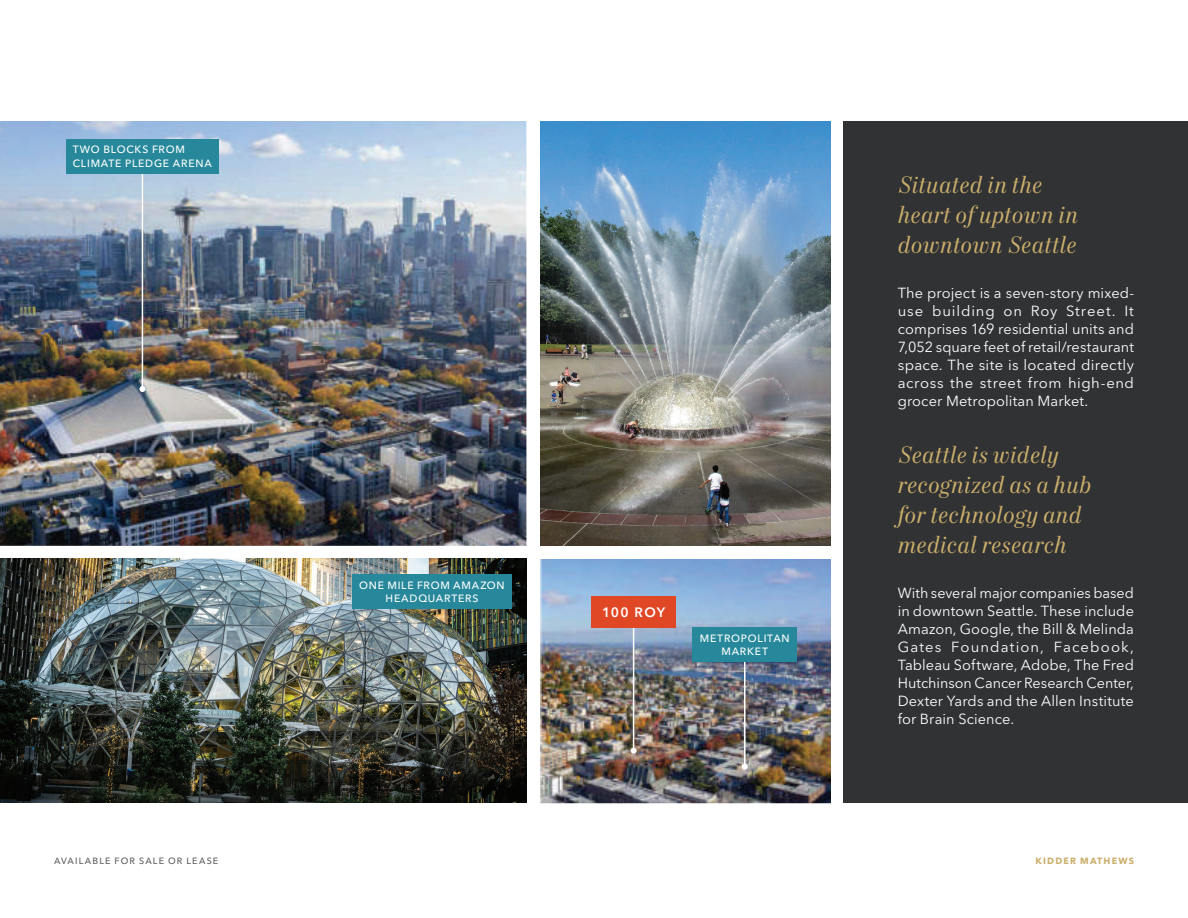
<style>
.page{position:relative;width:1188px;height:918px;background:#fff}
.page>*{position:absolute;margin:0;border:0;box-sizing:border-box;transform-origin:0 0}
.t1{font:italic 24px/30px "Mort Modern 08";letter-spacing:.01em;color:#cbae6b}
.t2{font:14.55px/18px "Avenir Next LT Pro";letter-spacing:.01em;color:#fff;text-align:justify}
.t3{font:600 13.5px "Avenir Next LT Pro";letter-spacing:.08em;color:#fff}
.t4{font:500 10.5px/13.5px "Avenir Next LT Pro";letter-spacing:.075em;color:#fff;text-align:center}
.t5{font:500 9px "Avenir Next LT Pro";letter-spacing:.13em;color:#5e5d5d}
.t6{font:700 9px "Avenir Next LT Pro";letter-spacing:.13em;color:#cbae6b}
</style>
<div class="page">
<div style="left:844px;top:122px;width:344px;height:681px;background:#313234"></div>
<img style="left:0;top:122px;width:526px;height:423px">
<img style="left:0;top:559px;width:526px;height:244px">
<img style="left:540px;top:122px;width:290px;height:423px">
<img style="left:540px;top:559px;width:290px;height:244px">
<hr style="left:142px;top:161px;width:1px;height:228px;background:#fff">
<svg style="left:139px;top:386px;width:6px;height:6px"></svg>
<div style="left:66px;top:139px;width:153px;height:35px;background:#26889a"></div>
<hr style="left:744px;top:638px;width:2px;height:129px;background:#fff">
<svg style="left:742px;top:764px;width:6px;height:6px"></svg>
<div style="left:693px;top:627px;width:104px;height:35px;background:#26889a"></div>
<hr style="left:633px;top:607px;width:1px;height:144px;background:#fff">
<svg style="left:631px;top:748px;width:6px;height:6px"></svg>
<div style="left:591px;top:596px;width:85px;height:32px;background:#e04825"></div>
<div style="left:352px;top:574px;width:160px;height:35px;background:#26889a"></div>
<p class="t4" style="left:73px;top:143px;width:141px;text-align:left">TWO BLOCKS FROM<br>CLIMATE PLEDGE ARENA</p>
<p class="t4" style="left:359px;top:578px;width:147px">ONE MILE FROM AMAZON<br>HEADQUARTERS</p>
<p class="t3" style="left:602px;top:604px;width:65px">100 ROY</p>
<p class="t4" style="left:700px;top:631px;width:91px">METROPOLITAN<br>MARKET</p>
<h1 class="t1" style="left:898px;top:171px;width:182px">Situated in the heart of uptown in downtown Seattle</h1>
<p class="t2" style="left:898px;top:284px;width:238px">The project is a seven-story mixed&shy;use building on Roy Street. It comprises 169 residential units and 7,052 square feet of retail/restaurant space. The site is located directly across the street from high-end grocer Metropolitan Market.</p>
<h1 class="t1" style="left:898px;top:441px;width:195px">Seattle is widely recognized as a hub for technology and medical research</h1>
<p class="t2" style="left:898px;top:584px;width:238px">With several major companies based in downtown Seattle. These include Amazon, Google, the Bill &amp; Melinda Gates Foundation, Facebook, Tableau Software, Adobe, The Fred Hutchinson Cancer Research Center, Dexter Yards and the Allen Institute for Brain Science.</p>
<p class="t5" style="left:54px;top:855px;width:166px">AVAILABLE FOR SALE OR LEASE</p>
<p class="t6" style="left:1036px;top:855px;width:100px">KIDDER MATHEWS</p>
</div>
